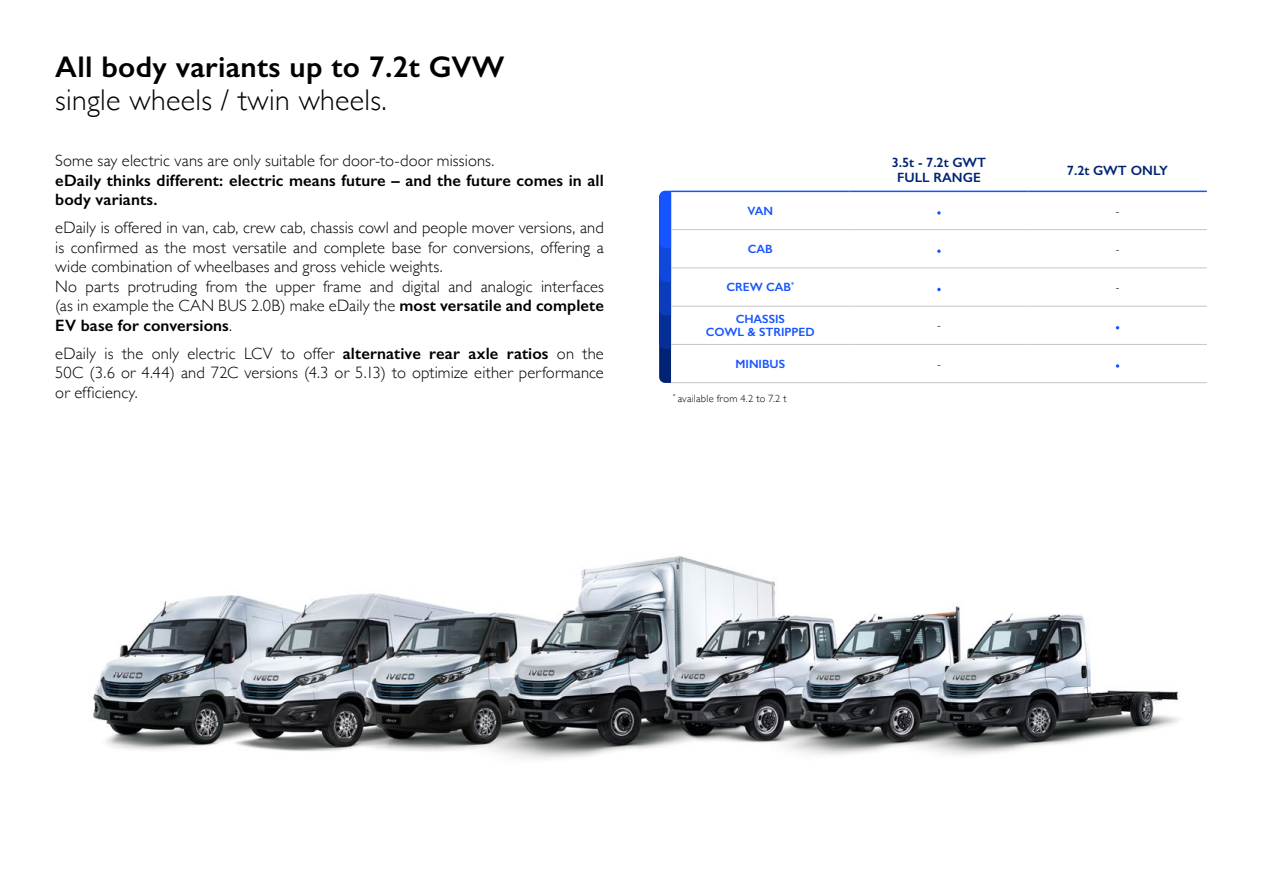
<style>
.page{position:relative;width:1263px;height:893px;background:#fff}
.page>*{position:absolute;margin:0;border:0;box-sizing:border-box;transform-origin:0 0}
.t1{font:600 30px "Gill Sans";letter-spacing:.01em;color:#000}
.t2{font:300 30px "Gill Sans";letter-spacing:.01em;color:#000}
.t3{font:300 16.5px/19.5px "Gill Sans";letter-spacing:.005em;color:#000}
.t4{font:600 16.5px/19.5px "Gill Sans";letter-spacing:.005em;color:#000}
.t5{font:600 13.5px/15px "Gill Sans";color:#002373;text-align:center}
.t6{font:600 12px/12.8px "Gill Sans";color:#1554ff;text-align:center}
.t7{font:300 12px "Gill Sans";color:#000}
.t8{font:300 10.5px "Gill Sans";letter-spacing:.025em;color:#000}
.s1{font-weight:600}
</style>
<div class="page">
<img style="left:92px;top:556px;width:1087px;height:203px">
<svg style="left:659px;top:191px;width:12px;height:192px;background:#0e40c1"></svg>
<hr style="left:671px;top:229px;width:179px;height:1px;background:#c6c6c6">
<hr style="left:850px;top:229px;width:178px;height:1px;background:#c6c6c6">
<hr style="left:1028px;top:229px;width:179px;height:1px;background:#c6c6c6">
<hr style="left:671px;top:191px;width:179px;height:1px;background:#1554ff">
<hr style="left:850px;top:191px;width:178px;height:1px;background:#1554ff">
<hr style="left:1028px;top:191px;width:179px;height:1px;background:#1554ff">
<hr style="left:671px;top:268px;width:179px;height:1px;background:#c6c6c6">
<hr style="left:850px;top:268px;width:178px;height:1px;background:#c6c6c6">
<hr style="left:671px;top:306px;width:179px;height:1px;background:#c6c6c6">
<hr style="left:850px;top:306px;width:178px;height:1px;background:#c6c6c6">
<hr style="left:671px;top:344px;width:179px;height:1px;background:#c6c6c6">
<hr style="left:850px;top:344px;width:178px;height:1px;background:#c6c6c6">
<hr style="left:671px;top:382px;width:179px;height:1px;background:#c6c6c6">
<hr style="left:850px;top:382px;width:178px;height:1px;background:#c6c6c6">
<hr style="left:1028px;top:268px;width:179px;height:1px;background:#c6c6c6">
<hr style="left:1028px;top:306px;width:179px;height:1px;background:#c6c6c6">
<hr style="left:1028px;top:344px;width:179px;height:1px;background:#c6c6c6">
<hr style="left:1028px;top:382px;width:179px;height:1px;background:#c6c6c6">
<svg style="left:937px;top:211px;width:4px;height:4px"></svg>
<svg style="left:937px;top:249px;width:4px;height:4px"></svg>
<svg style="left:937px;top:288px;width:4px;height:3px"></svg>
<svg style="left:1116px;top:364px;width:3px;height:4px"></svg>
<h1 class="t1" style="left:55px;top:49px;width:451px">All body variants up to 7.2t GVW</h1>
<h1 class="t2" style="left:55px;top:77px;width:333px">single wheels / twin wheels.</h1>
<p class="t3" style="left:55px;top:150px;width:441px">Some say electric vans are only suitable for door-to-door missions.</p>
<p class="t4" style="left:55px;top:170px;width:550px">eDaily thinks different: electric means future – and the future comes in all body variants.</p>
<p class="t3" style="left:55px;top:217px;width:550px">eDaily is offered in van, cab, crew cab, chassis cowl and people mover versions, and is confirmed as the most versatile and complete base for conversions, offering a wide combination of wheelbases and gross vehicle weights.<br>No parts protruding from the upper frame and digital and analogic interfaces (as in example the CAN BUS 2.0B) make eDaily the <span class="s1">most versatile and complete EV base for conversions</span>.</p>
<p class="t3" style="left:55px;top:343px;width:550px;text-align:justify">eDaily is the only electric LCV to offer <span class="s1">alternative rear axle ratios</span> on the 50C (3.6 or 4.44) and 72C versions (4.3 or 5.13) to optimize either performance or efficiency.</p>
<p class="t5" style="left:892px;top:155px;width:96px">3.5t - 7.2t GWT<br>FULL RANGE</p>
<p class="t5" style="left:1067px;top:163px;width:103px">7.2t GWT ONLY</p>
<p class="t6" style="left:748px;top:204px;width:27px">VAN</p>
<p class="t7" style="left:1116px;top:201px;width:5px">-</p>
<p class="t6" style="left:748px;top:243px;width:26px">CAB</p>
<p class="t7" style="left:1116px;top:239px;width:5px">-</p>
<p class="t6" style="left:726px;top:281px;width:69px">CREW CAB<sup>*</sup></p>
<p class="t7" style="left:1116px;top:278px;width:5px">-</p>
<p class="t6" style="left:706px;top:313px;width:110px">CHASSIS<br>COWL &amp; STRIPPED</p>
<p class="t7" style="left:937px;top:316px;width:5px">-</p>
<p class="t6" style="left:735px;top:357px;width:51px">MINIBUS</p>
<p class="t7" style="left:937px;top:354px;width:5px">-</p>
<p class="t8" style="left:673px;top:390px;width:115px"><sup>*</sup> available from 4.2 to 7.2 t</p>
</div>
